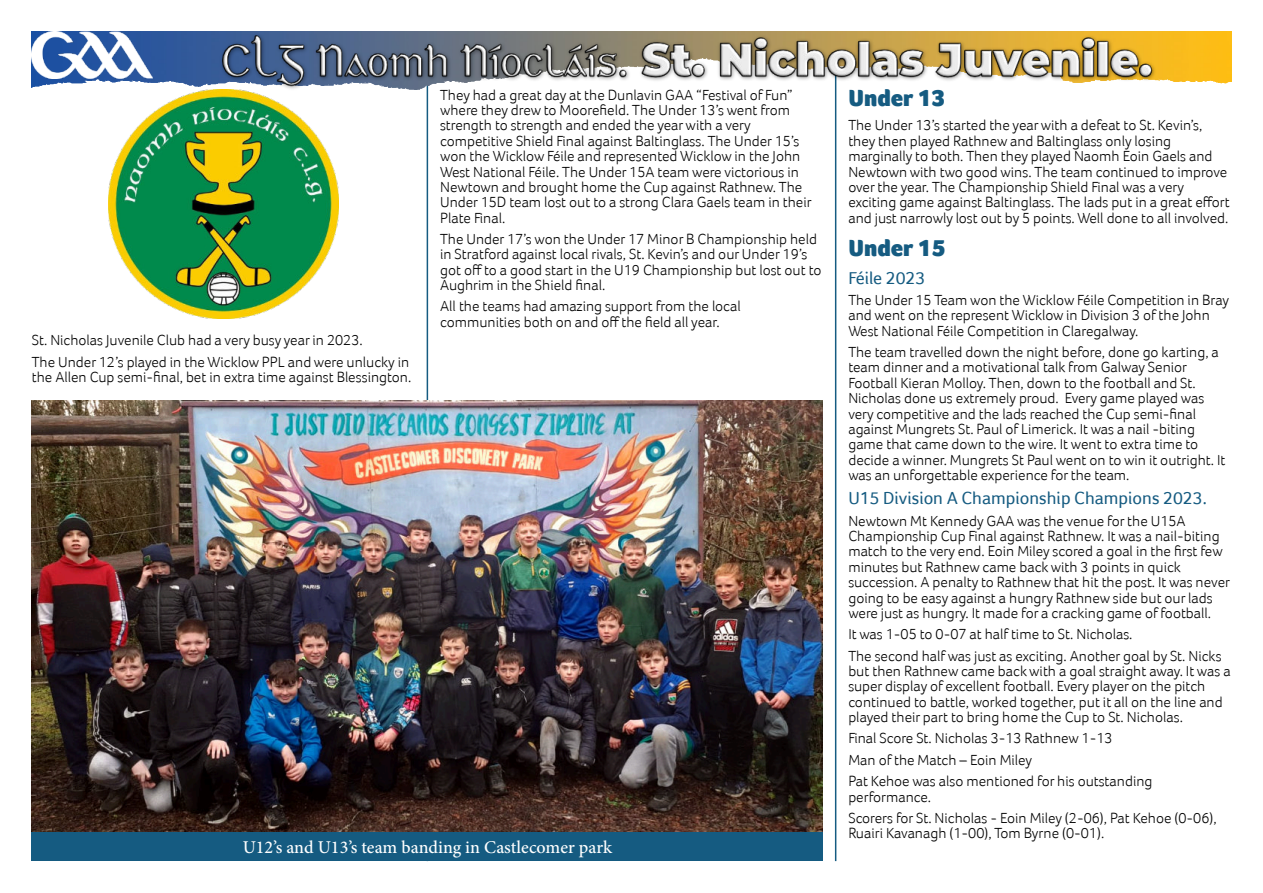
<style>
.page{position:relative;width:1263px;height:893px;background:#fff}
.page>*{position:absolute;margin:0;border:0;box-sizing:border-box;transform-origin:0 0}
.t1{font:900 24px "Foco";color:#155b81}
.t2{font:18px "Foco";color:#155b81}
.t3{font:500 18px "Minion Pro";color:#fff}
.t4{font:300 15px "Foco";color:#000}
</style>
<div class="page">
<hr style="left:427px;top:32px;width:1px;height:829px;background:#155b81">
<hr style="left:835px;top:32px;width:1px;height:829px;background:#155b81">
<img style="left:32px;top:32px;width:1199px;height:56px">
<img style="left:219px;top:33px;width:937px;height:57px">
<div style="left:32px;top:832px;width:791px;height:29px;background:#155b81"></div>
<img style="left:108px;top:89px;width:230px;height:230px">
<img style="left:32px;top:400px;width:791px;height:432px">
<img style="left:32px;top:32px;width:121px;height:47px">
<p class="t4" style="left:32px;top:335px;width:332px">St. Nicholas Juvenile Club had a very busy year in 2023.</p>
<p class="t4" style="left:32px;top:356px;width:379px">The Under 12’s played in the Wicklow PPL and were unlucky in</p>
<p class="t4" style="left:32px;top:372px;width:381px">the Allen Cup semi-final, bet in extra time against Blessington.</p>
<p class="t4" style="left:440px;top:89px;width:354px">They had a great day at the Dunlavin GAA “Festival of Fun”</p>
<p class="t4" style="left:440px;top:104px;width:351px">where they drew to Moorefield. The Under 13’s went from</p>
<p class="t4" style="left:440px;top:120px;width:312px">strength to strength and ended the year with a very</p>
<p class="t4" style="left:440px;top:135px;width:361px">competitive Shield Final against Baltinglass. The Under 15’s</p>
<p class="t4" style="left:440px;top:150px;width:362px">won the Wicklow Féile and represented Wicklow in the John</p>
<p class="t4" style="left:440px;top:166px;width:360px">West National Féile. The Under 15A team were victorious in</p>
<p class="t4" style="left:440px;top:181px;width:364px">Newtown and brought home the Cup against Rathnew. The</p>
<p class="t4" style="left:440px;top:197px;width:373px">Under 15D team lost out to a strong Clara Gaels team in their</p>
<p class="t4" style="left:440px;top:212px;width:67px">Plate Final.</p>
<p class="t4" style="left:440px;top:233px;width:378px">The Under 17’s won the Under 17 Minor B Championship held</p>
<p class="t4" style="left:440px;top:249px;width:369px">in Stratford against local rivals, St. Kevin’s and our Under 19’s</p>
<p class="t4" style="left:440px;top:264px;width:383px">got off to a good start in the U19 Championship but lost out to</p>
<p class="t4" style="left:440px;top:279px;width:167px">Aughrim in the Shield final.</p>
<p class="t4" style="left:440px;top:301px;width:302px">All the teams had amazing support from the local</p>
<p class="t4" style="left:440px;top:316px;width:281px">communities both on and off the field all year.</p>
<p class="t3" style="left:243px;top:840px;width:371px">U12’s and U13’s team banding in Castlecomer park</p>
<p class="t1" style="left:848px;top:89px;width:99px">Under 13</p>
<p class="t4" style="left:848px;top:120px;width:356px">The Under 13’s started the year with a defeat to St. Kevin’s,</p>
<p class="t4" style="left:848px;top:135px;width:324px">they then played Rathnew and Baltinglass only losing</p>
<p class="t4" style="left:848px;top:150px;width:366px">marginally to both. Then they played Naomh Eoin Gaels and</p>
<p class="t4" style="left:848px;top:166px;width:380px">Newtown with two good wins. The team continued to improve</p>
<p class="t4" style="left:848px;top:181px;width:337px">over the year. The Championship Shield Final was a very</p>
<p class="t4" style="left:848px;top:197px;width:383px">exciting game against Baltinglass. The lads put in a great effort</p>
<p class="t4" style="left:848px;top:212px;width:381px">and just narrowly lost out by 5 points. Well done to all involved.</p>
<p class="t1" style="left:848px;top:239px;width:99px">Under 15</p>
<p class="t2" style="left:848px;top:271px;width:78px">Féile 2023</p>
<p class="t4" style="left:848px;top:294px;width:382px">The Under 15 Team won the Wicklow Féile Competition in Bray</p>
<p class="t4" style="left:848px;top:310px;width:363px">and went on the represent Wicklow in Division 3 of the John</p>
<p class="t4" style="left:848px;top:325px;width:292px">West National Féile Competition in Claregalway.</p>
<p class="t4" style="left:848px;top:346px;width:372px">The team travelled down the night before, done go karting, a</p>
<p class="t4" style="left:848px;top:362px;width:340px">team dinner and a motivational talk from Galway Senior</p>
<p class="t4" style="left:848px;top:377px;width:349px">Football Kieran Molloy. Then, down to the football and St.</p>
<p class="t4" style="left:848px;top:392px;width:357px">Nicholas done us extremely proud. Every game played was</p>
<p class="t4" style="left:848px;top:408px;width:349px">very competitive and the lads reached the Cup semi-final</p>
<p class="t4" style="left:848px;top:423px;width:348px">against Mungrets St. Paul of Limerick. It was a nail -biting</p>
<p class="t4" style="left:848px;top:439px;width:351px">game that came down to the wire. It went to extra time to</p>
<p class="t4" style="left:848px;top:454px;width:378px">decide a winner. Mungrets St Paul went on to win it outright. It</p>
<p class="t4" style="left:848px;top:469px;width:283px">was an unforgettable experience for the team.</p>
<p class="t2" style="left:848px;top:492px;width:360px">U15 Division A Championship Champions 2023.</p>
<p class="t4" style="left:848px;top:515px;width:339px">Newtown Mt Kennedy GAA was the venue for the U15A</p>
<p class="t4" style="left:848px;top:530px;width:373px">Championship Cup Final against Rathnew. It was a nail-biting</p>
<p class="t4" style="left:848px;top:546px;width:376px">match to the very end. Eoin Miley scored a goal in the first few</p>
<p class="t4" style="left:848px;top:561px;width:334px">minutes but Rathnew came back with 3 points in quick</p>
<p class="t4" style="left:848px;top:576px;width:383px">succession. A penalty to Rathnew that hit the post. It was never</p>
<p class="t4" style="left:848px;top:592px;width:366px">going to be easy against a hungry Rathnew side but our lads</p>
<p class="t4" style="left:848px;top:607px;width:364px">were just as hungry. It made for a cracking game of football.</p>
<p class="t4" style="left:848px;top:629px;width:286px">It was 1-05 to 0-07 at half time to St. Nicholas.</p>
<p class="t4" style="left:848px;top:650px;width:375px">The second half was just as exciting. Another goal by St. Nicks</p>
<p class="t4" style="left:848px;top:665px;width:384px">but then Rathnew came back with a goal straight away. It was a</p>
<p class="t4" style="left:848px;top:681px;width:358px">super display of excellent football. Every player on the pitch</p>
<p class="t4" style="left:848px;top:696px;width:376px">continued to battle, worked together, put it all on the line and</p>
<p class="t4" style="left:848px;top:711px;width:336px">played their part to bring home the Cup to St. Nicholas.</p>
<p class="t4" style="left:848px;top:733px;width:266px">Final Score St. Nicholas 3-13 Rathnew 1-13</p>
<p class="t4" style="left:848px;top:754px;width:185px">Man of the Match – Eoin Miley</p>
<p class="t4" style="left:848px;top:775px;width:306px">Pat Kehoe was also mentioned for his outstanding</p>
<p class="t4" style="left:848px;top:791px;width:84px">performance.</p>
<p class="t4" style="left:848px;top:812px;width:370px">Scorers for St. Nicholas - Eoin Miley (2-06), Pat Kehoe (0-06),</p>
<p class="t4" style="left:848px;top:828px;width:257px">Ruairi Kavanagh (1-00), Tom Byrne (0-01).</p>
</div>
